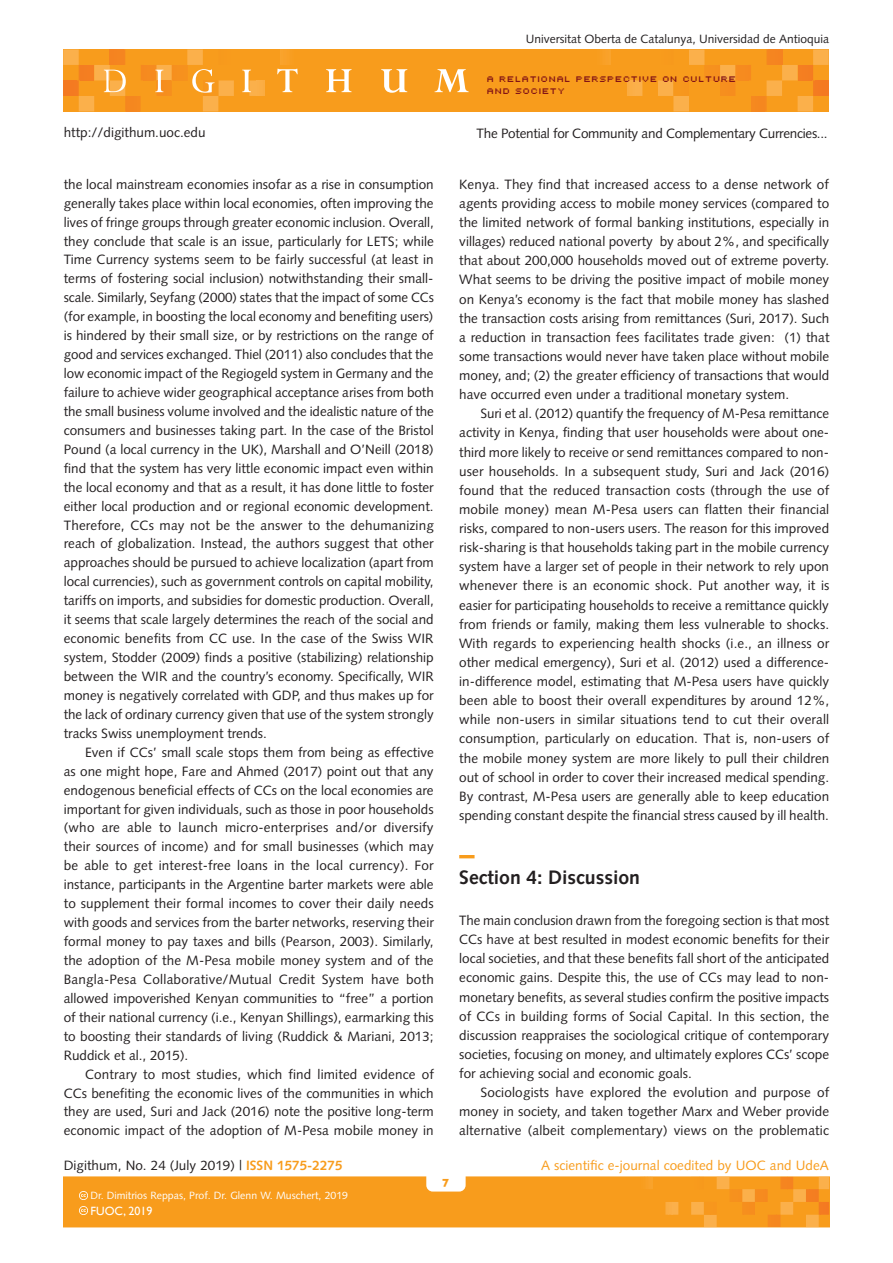
<style>
.page{position:relative;width:893px;height:1263px;background:#fff}
.page>*{position:absolute;margin:0;border:0;box-sizing:border-box;transform-origin:0 0}
.t1{font:700 19.5px "Syntax LT Std";color:#231f20}
.t2{font:13.5px/18.9px "Syntax LT Std";color:#231f20;text-align:justify}
.t3{font:13.5px "Syntax LT Std";letter-spacing:-.02em;color:#231f20}
.t4{font:13.5px "Syntax LT Std";color:#f89c1c}
.t5{font:12px "Syntax LT Std";color:#231f20}
.t6{font:12px "Gill Sans";color:#fff}
.t7{font:700 12px "Gill Sans";color:#f89c1c}
.t8{font:10.5px "Syntax LT Std";color:#fff}
.t9{font:9px/12px "Uni 0554";color:#821316}
.s1{font-weight:700;color:#f89c1c}
</style>
<div class="page">
<hr style="left:829px;top:1177px;width:1px;height:50px;background:#f47921">
<svg style="left:64px;top:1177px;width:765px;height:50px;background:#f89d21"></svg>
<div style="left:63px;top:49px;width:766px;height:62px;background:#f89c1c"></div>
<hr style="left:265px;top:49px;width:1px;height:62px;background:#faab40">
<hr style="left:266px;top:49px;width:2px;height:62px;background:#faab3f">
<hr style="left:268px;top:49px;width:1px;height:62px;background:#faaa3d">
<hr style="left:269px;top:49px;width:2px;height:62px;background:#faa93b">
<hr style="left:271px;top:49px;width:1px;height:62px;background:#faa839">
<hr style="left:272px;top:49px;width:2px;height:62px;background:#faa837">
<hr style="left:274px;top:49px;width:1px;height:62px;background:#faa736">
<hr style="left:275px;top:49px;width:2px;height:62px;background:#faa633">
<hr style="left:277px;top:49px;width:1px;height:62px;background:#f9a531">
<hr style="left:278px;top:49px;width:2px;height:62px;background:#f9a430">
<hr style="left:625px;top:49px;width:2px;height:62px;background:#faab40">
<hr style="left:624px;top:49px;width:1px;height:62px;background:#faab3f">
<hr style="left:622px;top:49px;width:2px;height:62px;background:#faaa3d">
<hr style="left:621px;top:49px;width:1px;height:62px;background:#faa93b">
<hr style="left:619px;top:49px;width:2px;height:62px;background:#faa839">
<hr style="left:618px;top:49px;width:1px;height:62px;background:#faa837">
<hr style="left:616px;top:49px;width:2px;height:62px;background:#faa736">
<hr style="left:615px;top:49px;width:1px;height:62px;background:#faa633">
<hr style="left:613px;top:49px;width:2px;height:62px;background:#f9a531">
<hr style="left:612px;top:49px;width:1px;height:62px;background:#f9a430">
<svg style="left:605px;top:49px;width:6px;height:16px"></svg>
<svg style="left:627px;top:49px;width:202px;height:62px"></svg>
<hr style="left:815px;top:80px;width:4px;height:16px;background:#f47b21">
<hr style="left:819px;top:80px;width:3px;height:16px;background:#f47a21">
<hr style="left:822px;top:80px;width:3px;height:16px;background:#f47921">
<hr style="left:825px;top:80px;width:4px;height:16px;background:#f47921">
<svg style="left:63px;top:49px;width:202px;height:62px"></svg>
<svg style="left:277px;top:49px;width:21px;height:43px"></svg>
<svg style="left:326px;top:69px;width:26px;height:23px"></svg>
<svg style="left:381px;top:69px;width:26px;height:24px"></svg>
<svg style="left:434px;top:69px;width:35px;height:23px"></svg>
<hr style="left:459px;top:855px;width:16px;height:3px;background:#f89c1c">
<p class="t5" style="left:526px;top:32px;width:305px">Universitat Oberta de Catalunya, Universidad de Antioquia</p>
<p class="t2" style="left:64px;top:122px;width:143px">http://digithum.uoc.edu</p>
<p class="t2" style="left:64px;top:175px;width:372px">the local mainstream economies insofar as a rise in consumption generally takes place within local economies, often improving the lives of fringe groups through greater economic inclusion. Overall, they conclude that scale is an issue, particularly for LETS; while Time Currency systems seem to be fairly successful (at least in terms of fostering social inclusion) notwithstanding their small&shy;scale. Similarly, Seyfang (2000) states that the impact of some CCs (for example, in boosting the local economy and benefiting users) is hindered by their small size, or by restrictions on the range of good and services exchanged. Thiel (2011) also concludes that the low economic impact of the Regiogeld system in Germany and the failure to achieve wider geographical acceptance arises from both the small business volume involved and the idealistic nature of the consumers and businesses taking part. In the case of the Bristol Pound (a local currency in the UK), Marshall and O’Neill (2018) find that the system has very little economic impact even within the local economy and that as a result, it has done little to foster either local production and or regional economic development.<br>Therefore, CCs may not be the answer to the dehumanizing reach of globalization. Instead, the authors suggest that other approaches should be pursued to achieve localization (apart from local currencies), such as government controls on capital mobility, tariffs on imports, and subsidies for domestic production. Overall, it seems that scale largely determines the reach of the social and economic benefits from CC use. In the case of the Swiss WIR system, Stodder (2009) finds a positive (stabilizing) relationship between the WIR and the country’s economy. Specifically, WIR money is negatively correlated with GDP, and thus makes up for the lack of ordinary currency given that use of the system strongly tracks Swiss unemployment trends.</p>
<p class="t2" style="left:64px;top:743px;width:372px;text-indent:21px">Even if CCs’ small scale stops them from being as effective as one might hope, Fare and Ahmed (2017) point out that any endogenous beneficial effects of CCs on the local economies are important for given individuals, such as those in poor households (who are able to launch micro-enterprises and/or diversify their sources of income) and for small businesses (which may be able to get interest-free loans in the local currency). For instance, participants in the Argentine barter markets were able to supplement their formal incomes to cover their daily needs with goods and services from the barter networks, reserving their formal money to pay taxes and bills (Pearson, 2003). Similarly, the adoption of the M-Pesa mobile money system and of the Bangla-Pesa Collaborative/Mutual Credit System have both allowed impoverished Kenyan communities to “free” a portion of their national currency (i.e., Kenyan Shillings), earmarking this to boosting their standards of living (Ruddick &amp; Mariani, 2013; Ruddick et al., 2015).</p>
<p class="t2" style="left:64px;top:1064px;width:372px;text-indent:21px">Contrary to most studies, which find limited evidence of CCs benefiting the economic lives of the communities in which they are used, Suri and Jack (2016) note the positive long-term economic impact of the adoption of M-Pesa mobile money in</p>
<p class="t9" style="left:488px;top:72px;width:251px">A RELATIONAL PERSPECTIVE ON CULTURE<br>AND SOCIETY</p>
<p class="t3" style="left:477px;top:125px;width:353px">The Potential for Community and Complementary Currencies...</p>
<p class="t2" style="left:459px;top:174px;width:372px">Kenya. They find that increased access to a dense network of agents providing access to mobile money services (compared to the limited network of formal banking institutions, especially in villages) reduced national poverty by about 2%, and specifically that about 200,000 households moved out of extreme poverty.<br>What seems to be driving the positive impact of mobile money on Kenya’s economy is the fact that mobile money has slashed the transaction costs arising from remittances (Suri, 2017). Such a reduction in transaction fees facilitates trade given: (1) that some transactions would never have taken place without mobile money, and; (2) the greater efficiency of transactions that would have occurred even under a traditional monetary system.</p>
<p class="t2" style="left:459px;top:404px;width:372px;text-indent:21px">Suri et al. (2012) quantify the frequency of M-Pesa remittance activity in Kenya, finding that user households were about one&shy;third more likely to receive or send remittances compared to non&shy;user households. In a subsequent study, Suri and Jack (2016) found that the reduced transaction costs (through the use of mobile money) mean M-Pesa users can flatten their financial risks, compared to non-users users. The reason for this improved risk-sharing is that households taking part in the mobile currency system have a larger set of people in their network to rely upon whenever there is an economic shock. Put another way, it is easier for participating households to receive a remittance quickly from friends or family, making them less vulnerable to shocks.<br>With regards to experiencing health shocks (i.e., an illness or other medical emergency), Suri et al. (2012) used a difference&shy;in-difference model, estimating that M-Pesa users have quickly been able to boost their overall expenditures by around 12%, while non-users in similar situations tend to cut their overall consumption, particularly on education. That is, non-users of the mobile money system are more likely to pull their children out of school in order to cover their increased medical spending.<br>By contrast, M-Pesa users are generally able to keep education spending constant despite the financial stress caused by ill health.</p>
<h1 class="t1" style="left:459px;top:866px;width:182px">Section 4: Discussion</h1>
<p class="t2" style="left:459px;top:911px;width:372px">The main conclusion drawn from the foregoing section is that most CCs have at best resulted in modest economic benefits for their local societies, and that these benefits fall short of the anticipated economic gains. Despite this, the use of CCs may lead to non&shy;monetary benefits, as several studies confirm the positive impacts of CCs in building forms of Social Capital. In this section, the discussion reappraises the sociological critique of contemporary societies, focusing on money, and ultimately explores CCs’ scope for achieving social and economic goals.</p>
<p class="t2" style="left:459px;top:1083px;width:372px;text-indent:21px">Sociologists have explored the evolution and purpose of money in society, and taken together Marx and Weber provide alternative (albeit complementary) views on the problematic</p>
<p class="t2" style="left:64px;top:1156px;width:280px">Digithum, No. 24 (July 2019) | <span class="s1">ISSN 1575-2275</span></p>
<p class="t4" style="left:541px;top:1157px;width:289px">A scientific e-journal coedited by UOC and UdeA</p>
<p class="t7" style="left:442px;top:1173px;width:9px">7</p>
<p class="t8" style="left:91px;top:1189px;width:259px">Dr. Dimitrios Reppas, Prof. Dr. Glenn W. Muschert, 2019</p>
<p class="t6" style="left:91px;top:1204px;width:63px">FUOC, 2019</p>
</div>
